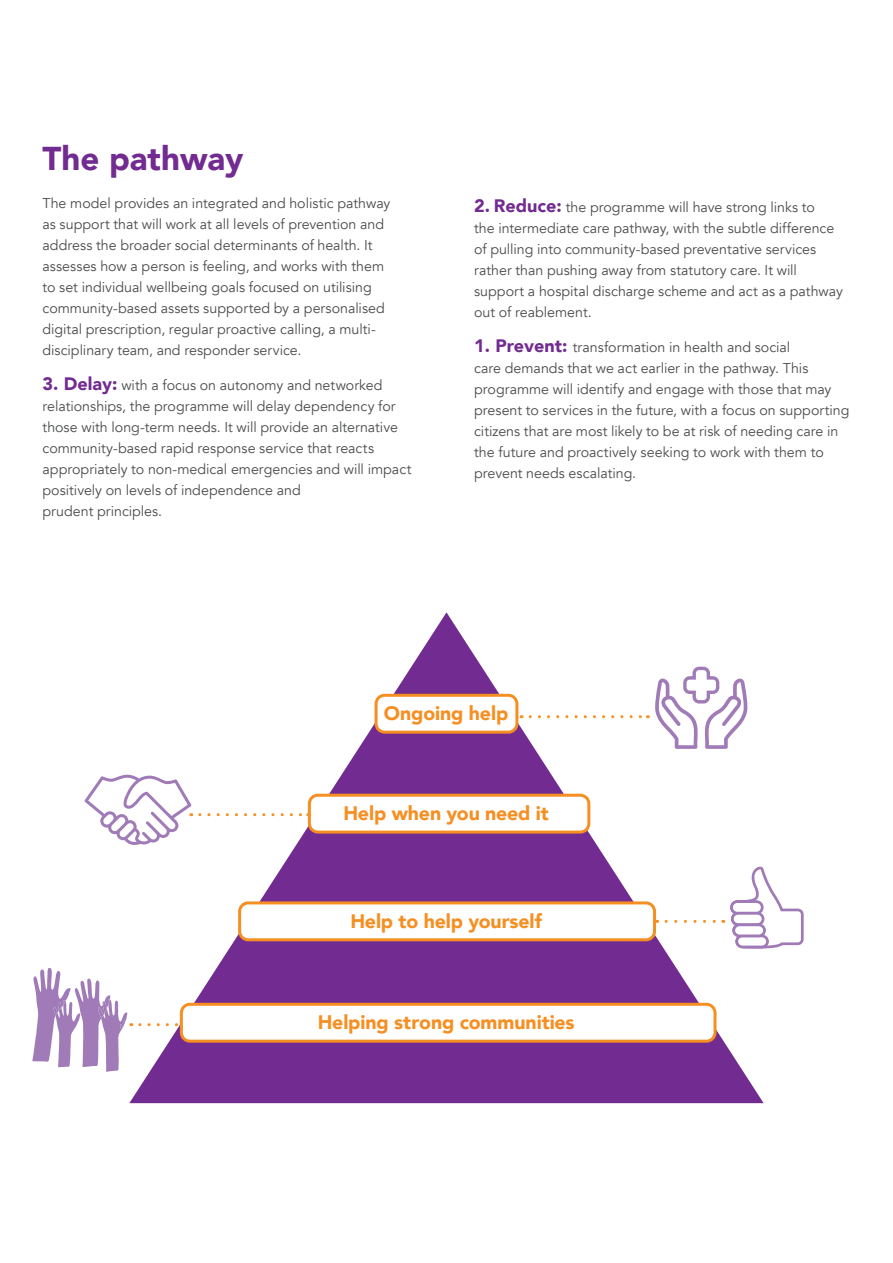
<style>
.page{position:relative;width:893px;height:1263px;background:#fff}
.page>*{position:absolute;margin:0;border:0;box-sizing:border-box;transform-origin:0 0}
._00_pink_header{font:900 33px "Avenir";color:#722b91}
._00_main_copy{font:900 19.5px "Avenir";letter-spacing:-.005em;color:#f68f22}
._00_main_copy-2{font:14.25px/21px "Avenir";color:#4b4c4d}
.s1{font-weight:900;font-size:18px;color:#722b91}
</style>
<div class="page">
<svg style="left:129px;top:612px;width:635px;height:491px"></svg>
<svg style="left:32px;top:968px;width:100px;height:104px"></svg>
<svg style="left:654px;top:667px;width:94px;height:82px"></svg>
<div style="left:376px;top:695px;width:141px;height:37px;background:#fff;border-radius:9px"></div>
<div style="left:375px;top:694px;width:143px;height:40px;border:3px solid #f68f22;border-radius:9px"></div>
<div style="left:309px;top:795px;width:280px;height:37px;background:#fff;border-radius:9px"></div>
<div style="left:308px;top:794px;width:282px;height:39px;border:3px solid #f68f22;border-radius:9px"></div>
<div style="left:240px;top:903px;width:414px;height:37px;background:#fff;border-radius:9px"></div>
<div style="left:238px;top:901px;width:418px;height:40px;border:3px solid #f68f22;border-radius:9px"></div>
<div style="left:181px;top:1004px;width:534px;height:37px;background:#fff;border-radius:9px"></div>
<div style="left:180px;top:1003px;width:536px;height:40px;border:3px solid #f68f22;border-radius:9px"></div>
<svg style="left:530px;top:715px;width:118px;height:3px"></svg>
<svg style="left:84px;top:774px;width:108px;height:71px"></svg>
<svg style="left:200px;top:813px;width:109px;height:3px"></svg>
<svg style="left:666px;top:865px;width:138px;height:84px"></svg>
<p class="_00_pink_header" style="left:43px;top:130px;width:203px">The pathway</p>
<p class="_00_main_copy-2" style="left:43px;top:193px;width:349px">The model provides an integrated and holistic pathway as support that will work at all levels of prevention and address the broader social determinants of health. It assesses how a person is feeling, and works with them to set individual wellbeing goals focused on utilising community-based assets supported by a personalised digital prescription, regular proactive calling, a multi&shy;disciplinary team, and responder service.</p>
<p class="_00_main_copy-2" style="left:43px;top:375px;width:370px"><span class="s1">3. Delay:</span> with a focus on autonomy and networked relationships, the programme will delay dependency for those with long-term needs. It will provide an alternative community-based rapid response service that reacts appropriately to non-medical emergencies and will impact positively on levels of independence and<br>prudent principles.</p>
<p class="_00_main_copy-2" style="left:474px;top:197px;width:370px"><span class="s1">2. Reduce:</span> the programme will have strong links to<br>the intermediate care pathway, with the subtle difference of pulling into community-based preventative services rather than pushing away from statutory care. It will support a hospital discharge scheme and act as a pathway out of reablement.</p>
<p class="_00_main_copy-2" style="left:474px;top:336px;width:377px"><span class="s1">1. Prevent:</span> transformation in health and social<br>care demands that we act earlier in the pathway. This programme will identify and engage with those that may present to services in the future, with a focus on supporting citizens that are most likely to be at risk of needing care in the future and proactively seeking to work with them to prevent needs escalating.</p>
<p class="_00_main_copy" style="left:384px;top:697px;width:126px">Ongoing help</p>
<p class="_00_main_copy" style="left:343px;top:797px;width:207px">Help when you need it</p>
<p class="_00_main_copy" style="left:350px;top:905px;width:193px">Help to help yourself</p>
<p class="_00_main_copy" style="left:318px;top:1006px;width:258px">Helping strong communities</p>
</div>
